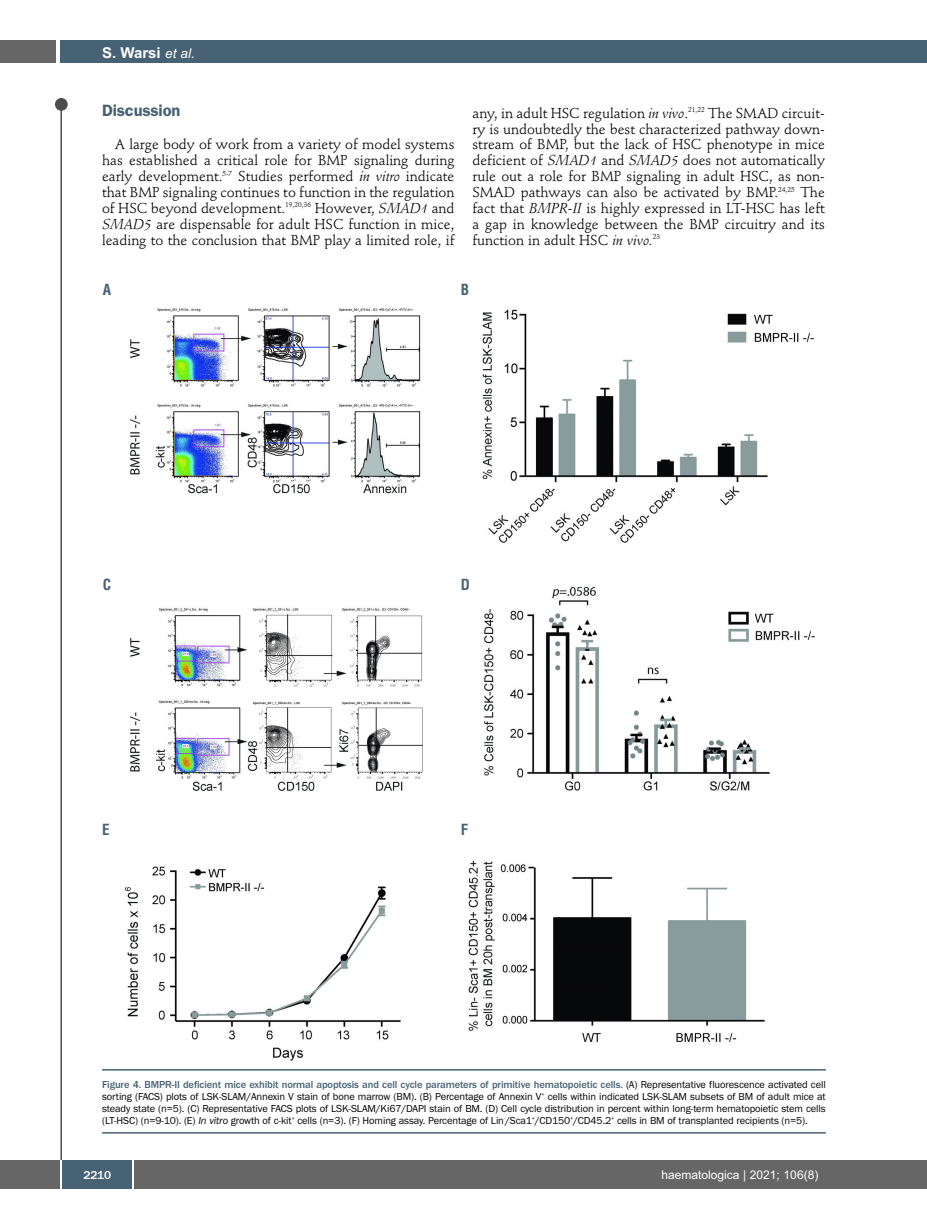
<style>
.page{position:relative;width:927px;height:1225px;background:#fff}
.page>*{position:absolute;margin:0;border:0;box-sizing:border-box;transform-origin:0 0}
.t1{font:600 16.5px "Franklin Gothic";letter-spacing:-.01em;color:#466274}
.t2{font:700 15px "Arial";color:#fff}
.t3{font:700 condensed 15px "Helvetica";color:#466274}
.t4{font:14.25px/15.9px "Stempel Schneidler";color:#000;text-align:justify}
.t5{font:12px "Arial";color:#fff}
.t6{font:500 12px "Franklin Gothic";color:#fff}
.t7{font:10.5px/12px "Franklin Gothic";letter-spacing:-.01em;color:#000;text-align:justify}
.s1{font-weight:400;font-style:italic;font-size:13.5px}
.s2{font-style:italic}
.s3{font-weight:500;color:#466274}
</style>
<div class="page">
<div style="left:911px;top:40px;width:16px;height:22px;background:#466274"></div>
<div style="left:910px;top:1160px;width:17px;height:28px;background:#666"></div>
<div style="left:55px;top:98px;width:13px;height:13px;background:#4d4d4d;border-radius:50%"></div>
<hr style="left:60px;top:101px;width:2px;height:1061px;background:#4d4d4d">
<div style="left:60px;top:40px;width:852px;height:22px;background:#466274"></div>
<div style="left:0;top:40px;width:56px;height:22px;background:#666"></div>
<div style="left:0;top:1160px;width:911px;height:28px;background:#666"></div>
<div style="left:62px;top:1160px;width:71px;height:28px;background:#466274"></div>
<hr style="left:60px;top:1160px;width:2px;height:28px;background:#fff">
<svg style="left:133px;top:1160px;width:1px;height:28px"></svg>
<img style="left:125px;top:308px;width:690px;height:753px">
<hr style="left:102px;top:1069px;width:724px;height:1px;background:#466274">
<hr style="left:102px;top:1132px;width:724px;height:1px;background:#466274">
<p class="t2" style="left:102px;top:44px;width:94px">S. Warsi <span class="s1">et al.</span></p>
<p class="t1" style="left:102px;top:104px;width:80px">Discussion</p>
<p class="t4" style="left:102px;top:138px;width:354px;text-indent:13px">A large body of work from a variety of model systems has established a critical role for BMP signaling during early development.<sup>5-7</sup> Studies performed <span class="s2">in vitro</span> indicate that BMP signaling continues to function in the regulation of HSC beyond development.<sup>19,20,36</sup> However, <span class="s2">SMAD1</span> and <span class="s2">SMAD5</span> are dispensable for adult HSC function in mice, leading to the conclusion that BMP play a limited role, if</p>
<p class="t4" style="left:472px;top:106px;width:354px">any, in adult HSC regulation <span class="s2">in vivo</span>.<sup>21,22</sup> The SMAD circuit&shy;ry is undoubtedly the best characterized pathway down&shy;stream of BMP, but the lack of HSC phenotype in mice deficient of <span class="s2">SMAD1</span> and <span class="s2">SMAD5</span> does not automatically rule out a role for BMP signaling in adult HSC, as non-SMAD pathways can also be activated by BMP.<sup>24,25</sup> The fact that <span class="s2">BMPR-II</span> is highly expressed in LT-HSC has left a gap in knowledge between the BMP circuitry and its function in adult HSC <span class="s2">in vivo.</span><sup>23</sup></p>
<p class="t3" style="left:103px;top:281px;width:10px">A</p>
<p class="t3" style="left:461px;top:281px;width:10px">B</p>
<p class="t3" style="left:103px;top:576px;width:10px">C</p>
<p class="t3" style="left:461px;top:576px;width:11px">D</p>
<p class="t3" style="left:102px;top:821px;width:9px">E</p>
<p class="t3" style="left:461px;top:821px;width:9px">F</p>
<p class="t7" style="left:102px;top:1078px;width:725px"><span class="s3">Figure 4. BMPR-II deficient mice exhibit normal apoptosis and cell cycle parameters of primitive hematopoietic cells.</span> (A) Representative fluorescence activated cell sorting (FACS) plots of LSK-SLAM/Annexin V stain of bone marrow (BM). (B) Percentage of Annexin V<sup>+</sup> cells within indicated LSK-SLAM subsets of BM of adult mice at steady state (n=5). (C) Representative FACS plots of LSK-SLAM/Ki67/DAPI stain of BM. (D) Cell cycle distribution in percent within long-term hematopoietic stem cells (LT-HSC) (n=9-10). (E) <span class="s2">In vitro</span> growth of c-kit<sup>+</sup> cells (n=3). (F) Homing assay. Percentage of Lin<sup>-</sup>/Sca1<sup>+</sup>/CD150<sup>+</sup>/CD45.2<sup>+</sup> cells in BM of transplanted recipients (n=5).</p>
<p class="t6" style="left:83px;top:1167px;width:29px">2210</p>
<p class="t5" style="left:661px;top:1167px;width:158px">haematologica | 2021; 106(8)</p>
</div>
